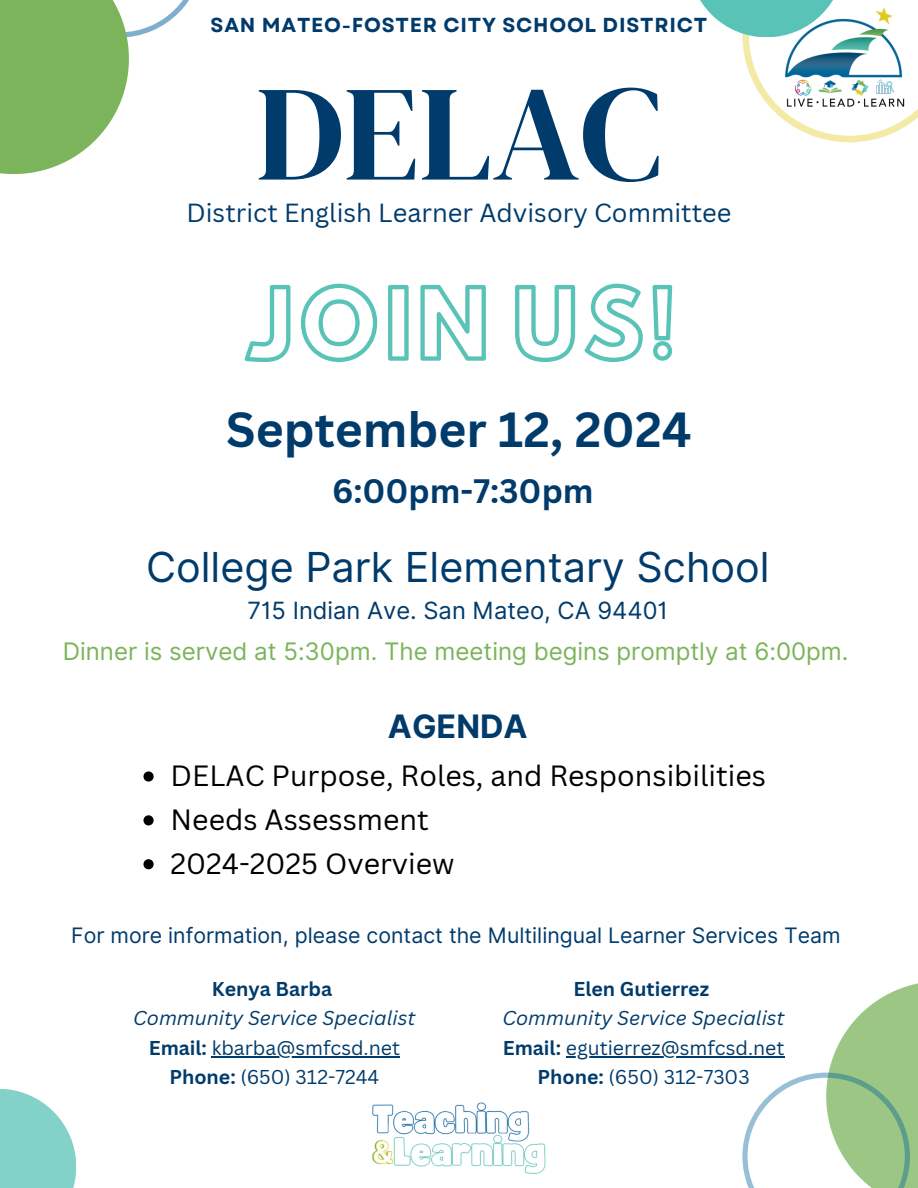
<style>
.page{position:relative;width:918px;height:1188px;background:#fff}
.page>*{position:absolute;margin:0;border:0;box-sizing:border-box;transform-origin:0 0}
.t1{font:135.6px "DM Serif Display";color:#003b6b}
.t2{font:86.55px "Hussar Ekologiczne 1";letter-spacing:.06em;color:#59c3b7}
.t3{font:700 48px "Canva Sans";color:#003b6b}
.t4{font:41.4px "Inter";color:#003b6b}
.t5{font:700 33px "Canva Sans";color:#003b6b}
.t6{font:700 32.25px "Inter";color:#003b6b}
.t7{font:28.5px "Canva Sans";color:#000}
.t8{font:25.5px "Canva Sans";color:#003b6b}
.t9{font:24.15px "Inter";color:#7bb45a}
.t10{font:23.7px "Inter";color:#003b6b}
.t11{font:21.3px "Inter";color:#003b6b}
.t12{font:700 20.25px "Garet";letter-spacing:.04em;color:#003b6b}
.t13{font:19.5px "Canva Sans";color:#003b6b}
.t14{font:italic 19.5px "Canva Sans";color:#003b6b}
.t15{font:700 19.5px "Canva Sans";color:#003b6b}
.s1{font-weight:700}
</style>
<div class="page">
<svg style="left:0;top:0;width:189px;height:174px"></svg>
<svg style="left:743px;top:37px;width:175px;height:105px"></svg>
<svg style="left:700px;top:0;width:71px;height:37px;fill:#59c3b7"></svg>
<img style="left:771px;top:0;width:146px;height:132px">
<svg style="left:0;top:1089px;width:76px;height:99px;fill:#82d2c9"></svg>
<svg style="left:742px;top:983px;width:176px;height:205px"></svg>
<img style="left:372px;top:1102px;width:174px;height:72px">
<svg style="left:143px;top:771px;width:11px;height:11px"></svg>
<svg style="left:143px;top:815px;width:11px;height:10px"></svg>
<svg style="left:143px;top:859px;width:11px;height:10px"></svg>
<hr style="left:212px;top:1056px;width:188px;height:1px;background:#003b6b">
<hr style="left:566px;top:1056px;width:218px;height:1px;background:#003b6b">
<p class="t12" style="left:211px;top:10px;width:498px">SAN MATEO-FOSTER CITY SCHOOL DISTRICT</p>
<p class="t1" style="left:256px;top:39px;width:408px">DELAC</p>
<p class="t8" style="left:187px;top:195px;width:546px">District English Learner Advisory Committee</p>
<h1 class="t2" style="left:243px;top:289px;width:433px">JOIN US!</h1>
<h6 class="t3" style="left:226px;top:395px;width:467px">September 12, 2024</h6>
<h6 class="t5" style="left:332px;top:468px;width:263px">6:00pm-7:30pm</h6>
<p class="t4" style="left:146px;top:542px;width:625px">College Park Elementary School</p>
<p class="t10" style="left:248px;top:596px;width:422px">715 Indian Ave. San Mateo, CA 94401</p>
<p class="t9" style="left:63px;top:637px;width:787px">Dinner is served at 5:30pm. The meeting begins promptly at 6:00pm.</p>
<h3 class="t6" style="left:388px;top:707px;width:141px">AGENDA</h3>
<h6 class="t7" style="left:171px;top:756px;width:597px">DELAC Purpose, Roles, and Responsibilities</h6>
<h6 class="t7" style="left:171px;top:800px;width:260px">Needs Assessment</h6>
<h4 class="t7" style="left:171px;top:843px;width:286px">2024-2025 Overview</h4>
<h2 class="t11" style="left:71px;top:923px;width:771px">For more information, please contact the Multilingual Learner Services Team</h2>
<p class="t15" style="left:212px;top:975px;width:122px">Kenya Barba</p>
<p class="t14" style="left:133px;top:1004px;width:284px">Community Service Specialist</p>
<p class="t13" style="left:149px;top:1034px;width:253px"><span class="s1">Email:</span> kbarba@smfcsd.net</p>
<p class="t13" style="left:169px;top:1064px;width:212px"><span class="s1">Phone:</span> (650) 312-7244</p>
<p class="t15" style="left:573px;top:975px;width:137px">Elen Gutierrez</p>
<p class="t14" style="left:503px;top:1004px;width:284px">Community Service Specialist</p>
<p class="t13" style="left:503px;top:1034px;width:283px"><span class="s1">Email:</span> egutierrez@smfcsd.net</p>
<p class="t13" style="left:537px;top:1064px;width:214px"><span class="s1">Phone:</span> (650) 312-7303</p>
</div>
